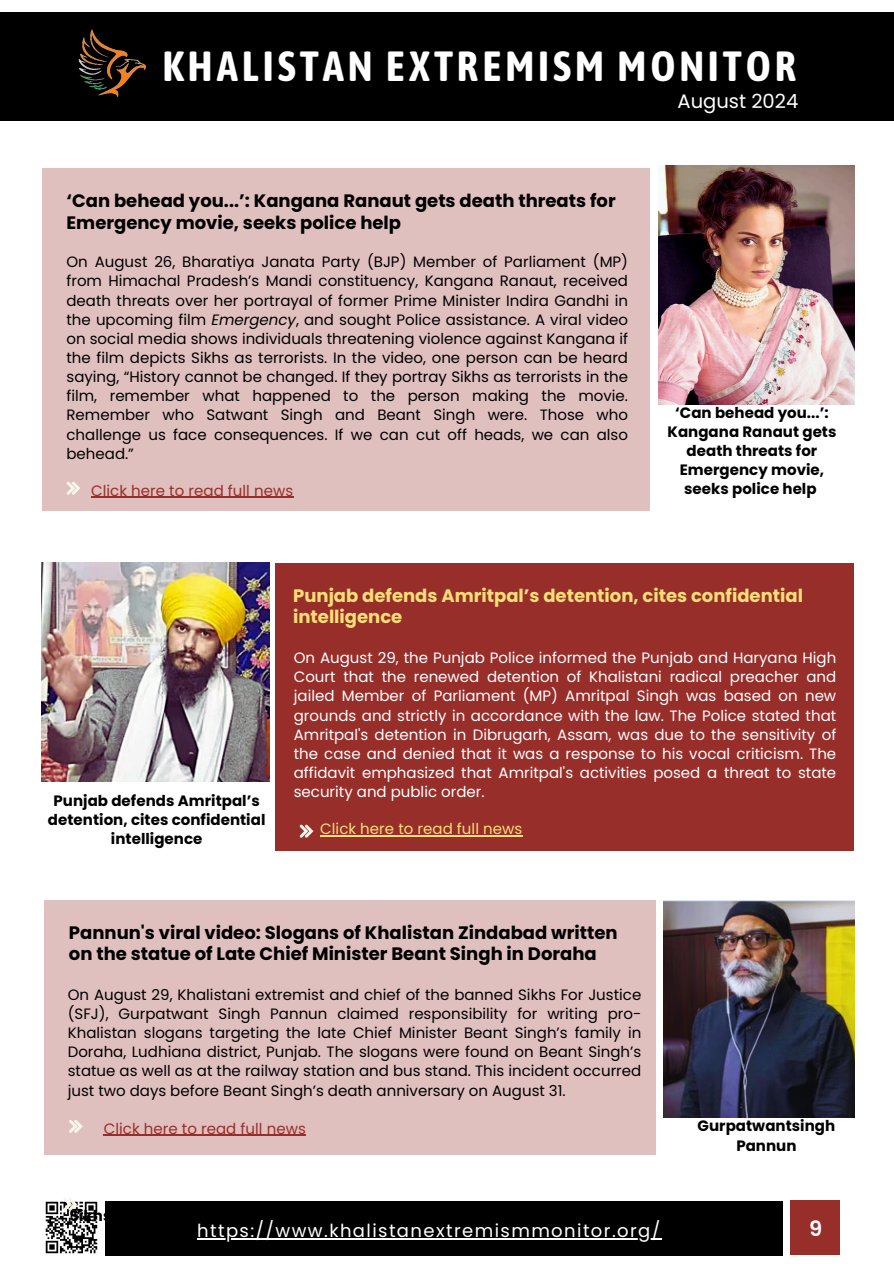
<style>
.page{position:relative;width:894px;height:1264px;background:#fff}
.page>*{position:absolute;margin:0;border:0;box-sizing:border-box;transform-origin:0 0}
.t1{font:700 42px "Asap Condensed";letter-spacing:.09em;color:#fff}
.t2{font:600 21px "Poppins";color:#fff}
.t3{font:19.5px "Poppins";color:#fff}
.t4{font:700 18px/21.3px "Poppins";color:#000}
.t5{font:700 18px/21.3px "Poppins";color:#f8df77}
.t6{font:18px "Poppins";letter-spacing:.08em;color:#fff}
.t7{font:15px/19.2px "Poppins";color:#000;text-align:justify}
.t8{font:15px/19.2px "Poppins";color:#fff;text-align:justify}
.t9{font:700 15px/19.2px "Poppins";letter-spacing:.005em;color:#000;text-align:center}
.t10{font:15px "Poppins";letter-spacing:.005em;color:#982e2a}
.t11{font:15px "Poppins";letter-spacing:.005em;color:#f8df77}
.s1{font-style:italic}
</style>
<div class="page">
<div style="left:0;top:12px;width:893px;height:109px;background:#000"></div>
<img style="left:78px;top:29px;width:67px;height:68px">
<div style="left:276px;top:563px;width:577px;height:287px;background:#982e2a"></div>
<svg style="left:300px;top:824px;width:13px;height:13px"></svg>
<div style="left:105px;top:1201px;width:677px;height:55px;background:#000"></div>
<div style="left:790px;top:1200px;width:49px;height:54px;background:#982e2a"></div>
<hr style="left:197px;top:1238px;width:464px;height:1px;background:#fff">
<img style="left:45px;top:1201px;width:53px;height:53px">
<div style="left:42px;top:168px;width:607px;height:342px;background:#e0c0bf"></div>
<svg style="left:67px;top:482px;width:13px;height:12px"></svg>
<svg style="left:63px;top:1198px;width:14px;height:12px"></svg>
<div style="left:44px;top:899px;width:611px;height:255px;background:#e0c0bf"></div>
<svg style="left:69px;top:1120px;width:13px;height:12px"></svg>
<img style="left:658px;top:166px;width:196px;height:238px">
<img style="left:42px;top:562px;width:227px;height:220px">
<img style="left:663px;top:900px;width:190px;height:216px">
<hr style="left:320px;top:835px;width:202px;height:1px;background:#f8df77">
<hr style="left:91px;top:496px;width:202px;height:2px;background:#982e2a">
<hr style="left:104px;top:1134px;width:202px;height:1px;background:#982e2a">
<p class="t1" style="left:162px;top:42px;width:635px">KHALISTAN EXTREMISM MONITOR</p>
<h2 class="t4" style="left:66px;top:190px;width:550px">‘Can behead you...’: Kangana Ranaut gets death threats for<br>Emergency movie, seeks police help</h2>
<p class="t7" style="left:66px;top:252px;width:563px">On August 26, Bharatiya Janata Party (BJP) Member of Parliament (MP) from Himachal Pradesh’s Mandi constituency, Kangana Ranaut, received death threats over her portrayal of former Prime Minister Indira Gandhi in the upcoming film <span class="s1">Emergency</span>, and sought Police assistance. A viral video on social media shows individuals threatening violence against Kangana if the film depicts Sikhs as terrorists. In the video, one person can be heard saying, “History cannot be changed. If they portray Sikhs as terrorists in the film, remember what happened to the person making the movie.<br>Remember who Satwant Singh and Beant Singh were. Those who challenge us face consequences. If we can cut off heads, we can also behead.”</p>
<p class="t10" style="left:91px;top:480px;width:203px">Click here to read full news</p>
<h2 class="t3" style="left:677px;top:88px;width:122px">August 2024</h2>
<p class="t9" style="left:667px;top:403px;width:170px">‘Can behead you...’:<br>Kangana Ranaut gets death threats for<br>Emergency movie, seeks police help</p>
<p class="t9" style="left:48px;top:791px;width:219px">Punjab defends Amritpal’s detention, cites confidential intelligence</p>
<p class="t5" style="left:293px;top:584px;width:511px">Punjab defends Amritpal’s detention, cites confidential intelligence</p>
<h4 class="t8" style="left:294px;top:648px;width:544px">On August 29, the Punjab Police informed the Punjab and Haryana High Court that the renewed detention of Khalistani radical preacher and jailed Member of Parliament (MP) Amritpal Singh was based on new grounds and strictly in accordance with the law. The Police stated that Amritpal's detention in Dibrugarh, Assam, was due to the sensitivity of the case and denied that it was a response to his vocal criticism. The affidavit emphasized that Amritpal's activities posed a threat to state security and public order.</h4>
<h4 class="t11" style="left:320px;top:818px;width:203px">Click here to read full news</h4>
<p class="t4" style="left:69px;top:921px;width:550px">Pannun's viral video: Slogans of Khalistan Zindabad written on the statue of Late Chief Minister Beant Singh in Doraha</p>
<p class="t7" style="left:68px;top:984px;width:575px">On August 29, Khalistani extremist and chief of the banned Sikhs For Justice (SFJ), Gurpatwant Singh Pannun claimed responsibility for writing pro-Khalistan slogans targeting the late Chief Minister Beant Singh’s family in Doraha, Ludhiana district, Punjab. The slogans were found on Beant Singh’s statue as well as at the railway station and bus stand. This incident occurred just two days before Beant Singh’s death anniversary on August 31.</p>
<h4 class="t10" style="left:104px;top:1117px;width:203px">Click here to read full news</h4>
<p class="t9" style="left:697px;top:1116px;width:139px">Gurpatwantsingh<br>Pannun</p>
<h1 class="t6" style="left:197px;top:1218px;width:464px">https://www.khalistanextremismmonitor.org/</h1>
<p class="t2" style="left:809px;top:1213px;width:15px">9</p>
</div>
